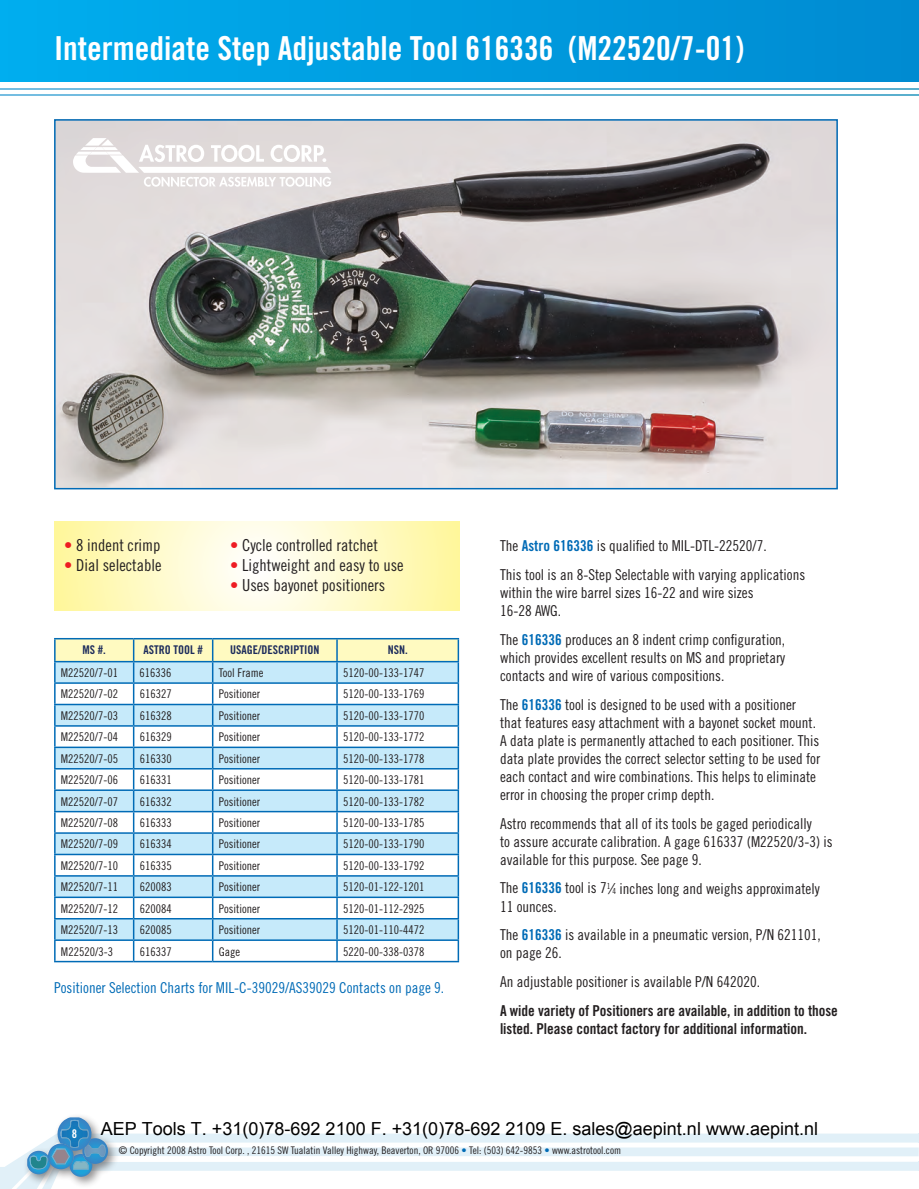
<style>
.page{position:relative;width:919px;height:1189px;background:#fff}
.page>*{position:absolute;margin:0;border:0;box-sizing:border-box;transform-origin:0 0}
.t1{font:33px "Trade Gothic Bold Cond Twenty";color:#fff}
.t2{font:18px "Arial";color:#000}
.t3{font:16.5px "Trade Gothic Cond Eighteen";color:#231f20}
.t4{font:15px/18px "Trade Gothic Cond Eighteen";color:#231f20}
.t5{font:15px/18px "Trade Gothic Bold Cond Twenty";letter-spacing:-.005em;color:#231f20}
.t6{font:15px "Trade Gothic Cond Eighteen";color:#006bb6}
.t7{font:12px "Trade Gothic Cond Eighteen";color:#231f20}
.t8{font:12px "Trade Gothic Bold Cond Twenty";color:#1d2c5c}
.t9{font:12px "Trade Gothic Bold Cond Twenty";color:#fff}
.t10{font:10.5px "Trade Gothic Cond Eighteen";color:#231f20}
.s1{color:#ee1d23}
.s2{font-family:"Trade Gothic Bold Cond Twenty";color:#006bb6}
.s3{font-size:8.25px}
.s4{color:#006bb6}
</style>
<div class="page">
<svg style="left:0;top:88px;width:918px;height:1px"></svg>
<svg style="left:0;top:95px;width:918px;height:1px"></svg>
<div style="left:0;top:0;width:918px;height:81px;background:linear-gradient(to right,#00aeee,#008ad1)"></div>
<hr style="left:918px;top:0;width:1px;height:81px;background:#008bd1">
<svg style="left:54px;top:521px;width:405px;height:89px"></svg>
<img style="left:57px;top:122px;width:777px;height:364px">
<div style="left:54px;top:119px;width:783px;height:370px;border:2px solid #006bb6"></div>
<hr style="left:54px;top:637px;width:80px;height:2px;background:#006bb6">
<hr style="left:134px;top:637px;width:78px;height:2px;background:#006bb6">
<hr style="left:212px;top:637px;width:125px;height:2px;background:#006bb6">
<hr style="left:337px;top:637px;width:122px;height:2px;background:#006bb6">
<svg style="left:54px;top:638px;width:405px;height:322px"></svg>
<hr style="left:457px;top:940px;width:2px;height:20px;background:#006bb6">
<hr style="left:54px;top:960px;width:80px;height:2px;background:#006bb6">
<hr style="left:134px;top:960px;width:78px;height:2px;background:#006bb6">
<hr style="left:212px;top:960px;width:125px;height:2px;background:#006bb6">
<hr style="left:337px;top:960px;width:122px;height:2px;background:#006bb6">
<svg style="left:73px;top:138px;width:258px;height:49px"></svg>
<svg style="left:0;top:1117px;width:919px;height:72px"></svg>
<h1 class="t1" style="left:54px;top:28px;width:691px">Intermediate Step Adjustable Tool 616336 (M22520/7-01)</h1>
<p class="t3" style="left:64px;top:535px;width:98px"><span class="s1">•</span> 8 indent crimp</p>
<p class="t3" style="left:64px;top:555px;width:99px"><span class="s1">•</span> Dial selectable</p>
<p class="t3" style="left:230px;top:535px;width:149px"><span class="s1">•</span> Cycle controlled ratchet</p>
<p class="t3" style="left:230px;top:555px;width:175px"><span class="s1">•</span> Lightweight and easy to use</p>
<p class="t3" style="left:230px;top:575px;width:156px"><span class="s1">•</span> Uses bayonet positioners</p>
<p class="t8" style="left:83px;top:642px;width:25px">MS #.</p>
<p class="t8" style="left:143px;top:642px;width:37px">ASTROTOOL</p>
<p class="t8" style="left:197px;top:642px;width:7px">#</p>
<p class="t8" style="left:230px;top:642px;width:84px">USAGE/DESCRIPTION</p>
<p class="t8" style="left:387px;top:642px;width:21px">NSN .</p>
<p class="t7" style="left:61px;top:665px;width:59px">M22520/7-01</p>
<p class="t7" style="left:140px;top:665px;width:33px">616336</p>
<p class="t7" style="left:218px;top:665px;width:46px">Tool Frame</p>
<p class="t7" style="left:343px;top:665px;width:83px">5120-00-133-1747</p>
<p class="t7" style="left:61px;top:687px;width:59px">M22520/7-02</p>
<p class="t7" style="left:140px;top:687px;width:33px">616327</p>
<p class="t7" style="left:218px;top:687px;width:43px">Positioner</p>
<p class="t7" style="left:343px;top:687px;width:83px">5120-00-133-1769</p>
<p class="t7" style="left:61px;top:708px;width:59px">M22520/7-03</p>
<p class="t7" style="left:140px;top:708px;width:33px">616328</p>
<p class="t7" style="left:219px;top:708px;width:43px">Positioner</p>
<p class="t7" style="left:343px;top:708px;width:83px">5120-00-133-1770</p>
<p class="t7" style="left:61px;top:729px;width:59px">M22520/7-04</p>
<p class="t7" style="left:140px;top:729px;width:33px">616329</p>
<p class="t7" style="left:219px;top:729px;width:43px">Positioner</p>
<p class="t7" style="left:343px;top:729px;width:83px">5120-00-133-1772</p>
<p class="t7" style="left:61px;top:751px;width:59px">M22520/7-05</p>
<p class="t7" style="left:140px;top:751px;width:33px">616330</p>
<p class="t7" style="left:219px;top:751px;width:43px">Positioner</p>
<p class="t7" style="left:343px;top:751px;width:83px">5120-00-133-1778</p>
<p class="t7" style="left:61px;top:772px;width:59px">M22520/7-06</p>
<p class="t7" style="left:140px;top:772px;width:33px">616331</p>
<p class="t7" style="left:219px;top:772px;width:43px">Positioner</p>
<p class="t7" style="left:343px;top:772px;width:83px">5120-00-133-1781</p>
<p class="t7" style="left:61px;top:794px;width:59px">M22520/7-07</p>
<p class="t7" style="left:140px;top:794px;width:33px">616332</p>
<p class="t7" style="left:219px;top:794px;width:43px">Positioner</p>
<p class="t7" style="left:343px;top:794px;width:83px">5120-00-133-1782</p>
<p class="t7" style="left:61px;top:815px;width:59px">M22520/7-08</p>
<p class="t7" style="left:140px;top:815px;width:33px">616333</p>
<p class="t7" style="left:219px;top:815px;width:43px">Positioner</p>
<p class="t7" style="left:343px;top:815px;width:83px">5120-00-133-1785</p>
<p class="t7" style="left:61px;top:836px;width:59px">M22520/7-09</p>
<p class="t7" style="left:140px;top:836px;width:33px">616334</p>
<p class="t7" style="left:219px;top:836px;width:43px">Positioner</p>
<p class="t7" style="left:343px;top:836px;width:83px">5120-00-133-1790</p>
<p class="t7" style="left:61px;top:858px;width:59px">M22520/7-10</p>
<p class="t7" style="left:140px;top:858px;width:33px">616335</p>
<p class="t7" style="left:219px;top:858px;width:43px">Positioner</p>
<p class="t7" style="left:343px;top:858px;width:83px">5120-00-133-1792</p>
<p class="t7" style="left:61px;top:879px;width:59px">M22520/7-11</p>
<p class="t7" style="left:140px;top:879px;width:33px">620083</p>
<p class="t7" style="left:219px;top:879px;width:43px">Positioner</p>
<p class="t7" style="left:343px;top:879px;width:83px">5120-01-122-1201</p>
<p class="t7" style="left:61px;top:901px;width:59px">M22520/7-12</p>
<p class="t7" style="left:140px;top:901px;width:33px">620084</p>
<p class="t7" style="left:219px;top:901px;width:43px">Positioner</p>
<p class="t7" style="left:343px;top:901px;width:83px">5120-01-112-2925</p>
<p class="t7" style="left:61px;top:922px;width:59px">M22520/7-13</p>
<p class="t7" style="left:140px;top:922px;width:33px">620085</p>
<p class="t7" style="left:219px;top:922px;width:43px">Positioner</p>
<p class="t7" style="left:343px;top:922px;width:83px">5120-01-110-4472</p>
<p class="t7" style="left:61px;top:943px;width:53px">M22520/3-3</p>
<p class="t7" style="left:140px;top:943px;width:33px">616337</p>
<p class="t7" style="left:219px;top:943px;width:23px">Gage</p>
<p class="t7" style="left:343px;top:943px;width:83px">5220-00-338-0378</p>
<p class="t6" style="left:54px;top:978px;width:391px">Positioner Selection Charts for MIL-C-39029/AS39029 Contacts on page 9.</p>
<p class="t4" style="left:500px;top:531px;width:306px;line-height:28.8px">The <span class="s2">Astro 616336</span> is qualified to MIL-DTL-22520/7.<br>This tool is an 8-Step Selectable with varying applications</p>
<p class="t4" style="left:500px;top:583px;width:255px">within the wire barrel sizes 16-22 and wire sizes<br>16-28 AWG.</p>
<p class="t4" style="left:500px;top:630px;width:286px;text-align:justify">The <span class="s2">616336</span> produces an 8 indent crimp configuration, which provides excellent results on MS and proprietary contacts and wire of various compositions.</p>
<p class="t4" style="left:500px;top:695px;width:321px">The <span class="s2">616336</span> tool is designed to be used with a positioner that features easy attachment with a bayonet socket mount.<br>A data plate is permanently attached to each positioner. This data plate provides the correct selector setting to be used for each contact and wire combinations. This helps to eliminate error in choosing the proper crimp depth.</p>
<p class="t4" style="left:500px;top:813px;width:334px">Astro recommends that all of its tools be gaged periodically<br>to assure accurate calibration. A gage 616337 (M22520/3-3) is available for this purpose. See page 9.</p>
<p class="t4" style="left:500px;top:878px;width:321px">The <span class="s2">616336</span> tool is 7<sup>1</sup>⁄<span class="s3">4</span> inches long and weighs approximately<br>11 ounces.</p>
<p class="t4" style="left:500px;top:925px;width:322px">The <span class="s2">616336</span> is available in a pneumatic version, P/N 621101, on page 26.</p>
<p class="t4" style="left:500px;top:972px;width:261px">An adjustable positioner is available P/N 642020.</p>
<p class="t5" style="left:500px;top:1001px;width:339px">A wide variety of Positioners are available, in addition to those listed. Please contact factory for additional information.</p>
<p class="t9" style="left:72px;top:1126px;width:7px">8</p>
<p class="t2" style="left:101px;top:1116px;width:718px">AEP Tools T. +31(0)78-692 2100 F. +31(0)78-692 2109 E. sales@aepint.nl www.aepint.nl</p>
<p class="t10" style="left:119px;top:1143px;width:503px">© Copyright 2008 Astro Tool Corp. , 21615 SW Tualatin Valley Highway, Beaverton, OR 97006 <span class="s4">•</span> Tel: (503) 642-9853 <span class="s4">•</span> www.astrotool.com</p>
</div>
